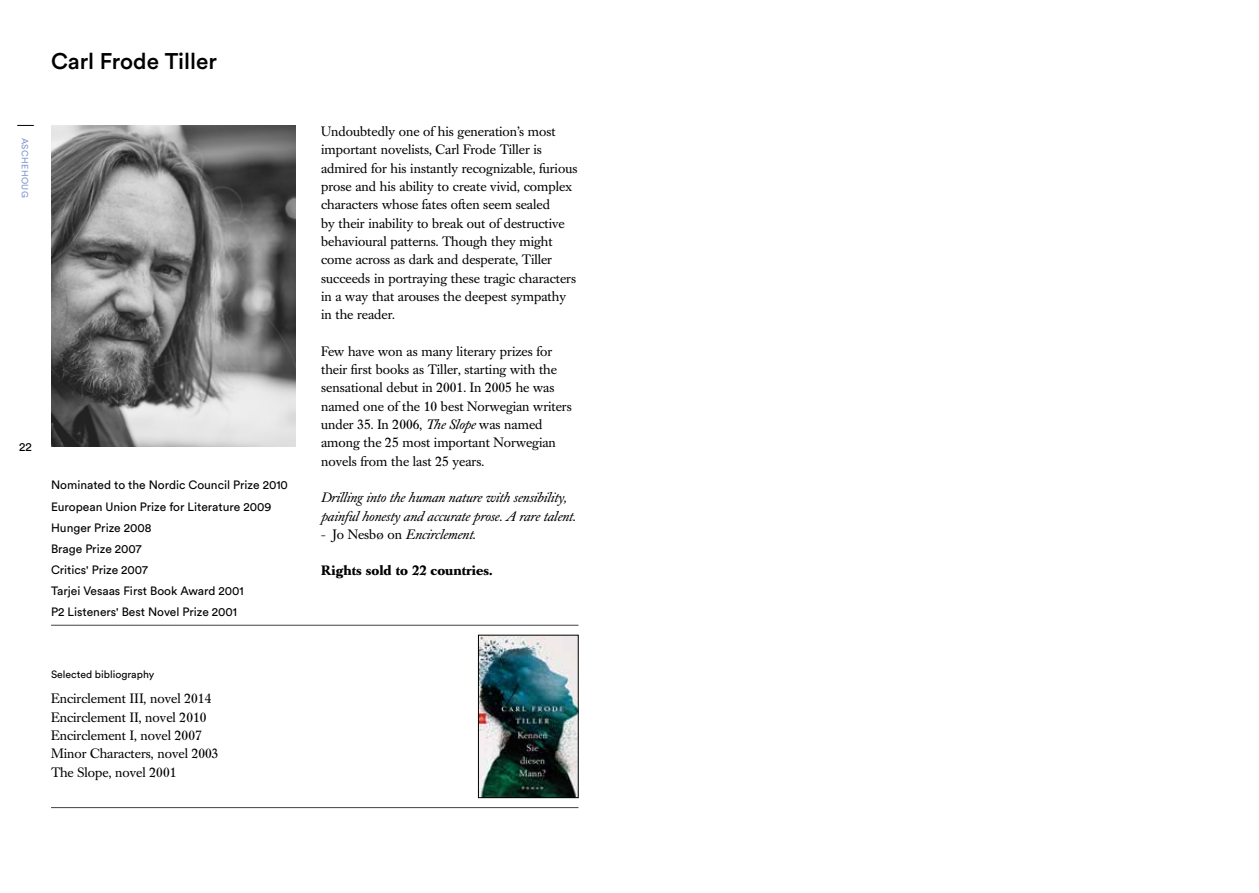
<style>
.page{position:relative;width:1259px;height:893px;background:#fff}
.page>*{position:absolute;margin:0;border:0;box-sizing:border-box;transform-origin:0 0}
.t1{font:500 22.5px "Circular Std";color:#000}
.t2{font:13.5px/18.3px "Caslon Book BE";color:#000}
.t3{font:italic 13.5px/18.3px "Caslon Book BE";color:#000}
.t4{font:700 13.5px "Caslon Book BE";color:#000}
.t5{font:12px/21px "Circular Std";color:#000}
.t6{font:10.5px "Circular Std";color:#000}
.t7{font:9px "Circular Std";letter-spacing:.04em;color:#8298cd}
.s1{font-style:italic}
.s2{font-style:normal}
</style>
<div class="page">
<svg style="left:17px;top:125px;width:17px;height:1px"></svg>
<img style="left:51px;top:125px;width:244px;height:321px">
<hr style="left:51px;top:807px;width:527px;height:1px;background:#414042">
<hr style="left:51px;top:625px;width:527px;height:1px;background:#414042">
<img style="left:480px;top:637px;width:96px;height:159px">
<div style="left:478px;top:635px;width:100px;height:163px;border:1px solid #000"></div>
<h1 class="t1" style="left:51px;top:47px;width:167px">Carl Frode Tiller</h1>
<p class="t7" style="left:30px;top:138px;width:61px;rotate:90deg">ASCHEHOUG</p>
<p class="t2" style="left:321px;top:123px;width:258px">Undoubtedly one of his generation’s most important novelists, Carl Frode Tiller is admired for his instantly recognizable, furious prose and his ability to create vivid, complex characters whose fates often seem sealed<br>by their inability to break out of destructive behavioural patterns. Though they might come across as dark and desperate, Tiller succeeds in portraying these tragic characters in a way that arouses the deepest sympathy in the reader.</p>
<p class="t2" style="left:321px;top:342px;width:252px">Few have won as many literary prizes for their first books as Tiller, starting with the sensational debut in 2001. In 2005 he was named one of the 10 best Norwegian writers under 35. In 2006, <span class="s1">The Slope</span> was named among the 25 most important Norwegian novels from the last 25 years.</p>
<p class="t3" style="left:321px;top:489px;width:256px">Drilling into the human nature with sensibility, painful honesty and accurate prose. A rare talent<span class="s2">.</span></p>
<p class="t3" style="left:321px;top:525px;width:156px"><span class="s2">- Jo Nesbø on</span> Encirclement.</p>
<p class="t4" style="left:321px;top:563px;width:173px">Rights sold to 22 countries.</p>
<p class="t5" style="left:19px;top:436px;width:14px">22</p>
<p class="t5" style="left:51px;top:475px;width:238px">Nominated to the Nordic Council Prize 2010<br>European Union Prize for Literature 2009<br>Hunger Prize 2008<br>Brage Prize 2007<br>Critics' Prize 2007<br>Tarjei Vesaas First Book Award 2001<br>P2 Listeners' Best Novel Prize 2001</p>
<p class="t6" style="left:51px;top:668px;width:105px">Selected bibliography</p>
<p class="t2" style="left:51px;top:690px;width:169px">Encirclement III, novel 2014<br>Encirclement II, novel 2010<br>Encirclement I, novel 2007<br>Minor Characters, novel 2003<br>The Slope, novel 2001</p>
</div>
